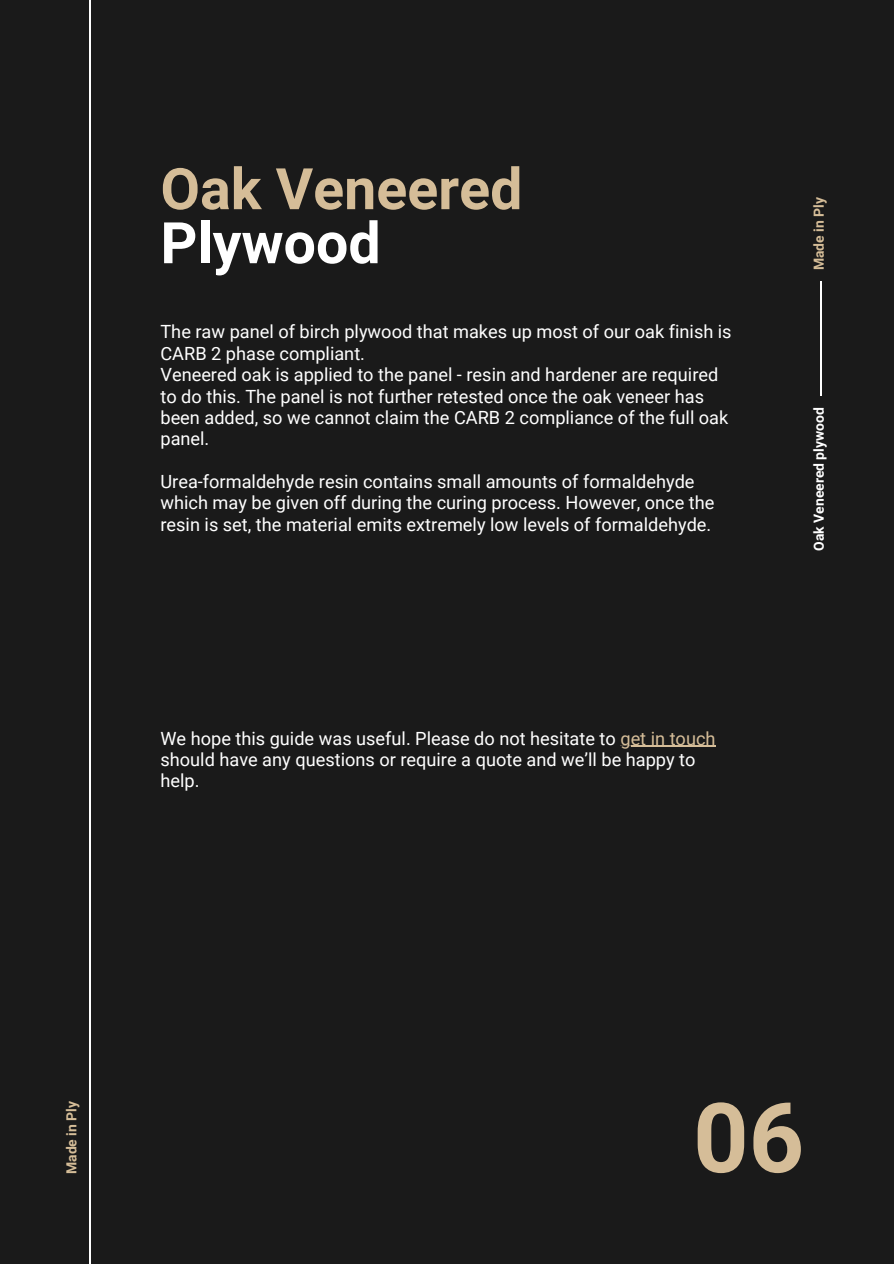
<style>
.page{position:relative;width:894px;height:1264px;background:#fff}
.page>*{position:absolute;margin:0;border:0;box-sizing:border-box;transform-origin:0 0}
.t1{font:700 96.75px "Roboto";color:#d5bd98}
.t2{font:700 57.3px/54px "Roboto";color:#d5bd98}
.t3{font:18.15px/21.3px "Roboto";color:#fff}
.t4{font:700 13.95px "Roboto";color:#d5bd98}
.t5{font:700 13.95px "Roboto";color:#fff}
.s1{color:#fff}
.s2{color:#d5bd98}
</style>
<div class="page">
<div style="left:0;top:0;width:893px;height:1263px;background:#1a1a1a"></div>
<hr style="left:89px;top:0;width:1px;height:1263px;background:#fff">
<hr style="left:820px;top:281px;width:1px;height:115px;background:#fff">
<hr style="left:620px;top:745px;width:95px;height:2px;background:#d5bd98">
<p class="t2" style="left:160px;top:163px;width:363px">Oak Veneered<br><span class="s1">Plywood</span></p>
<p class="t3" style="left:160px;top:321px;width:572px">The raw panel of birch plywood that makes up most of our oak finish is CARB 2 phase compliant.<br>Veneered oak is applied to the panel - resin and hardener are required to do this. The panel is not further retested once the oak veneer has been added, so we cannot claim the CARB 2 compliance of the full oak panel.</p>
<p class="t3" style="left:160px;top:471px;width:555px">Urea-formaldehyde resin contains small amounts of formaldehyde which may be given off during the curing process. However, once the resin is set, the material emits extremely low levels of formaldehyde.</p>
<p class="t3" style="left:160px;top:727px;width:556px">We hope this guide was useful. Please do not hesitate to <span class="s2">get in touch </span>should have any questions or require a quote and we’ll be happy to help.</p>
<h2 class="t4" style="left:810px;top:270px;width:75px;rotate:-90deg">Made in Ply</h2>
<h2 class="t5" style="left:810px;top:551px;width:145px;rotate:-90deg">Oak Veneered plywood</h2>
<h2 class="t4" style="left:63px;top:1174px;width:75px;rotate:-90deg">Made in Ply</h2>
<h1 class="t1" style="left:693px;top:1082px;width:112px">06</h1>
</div>
